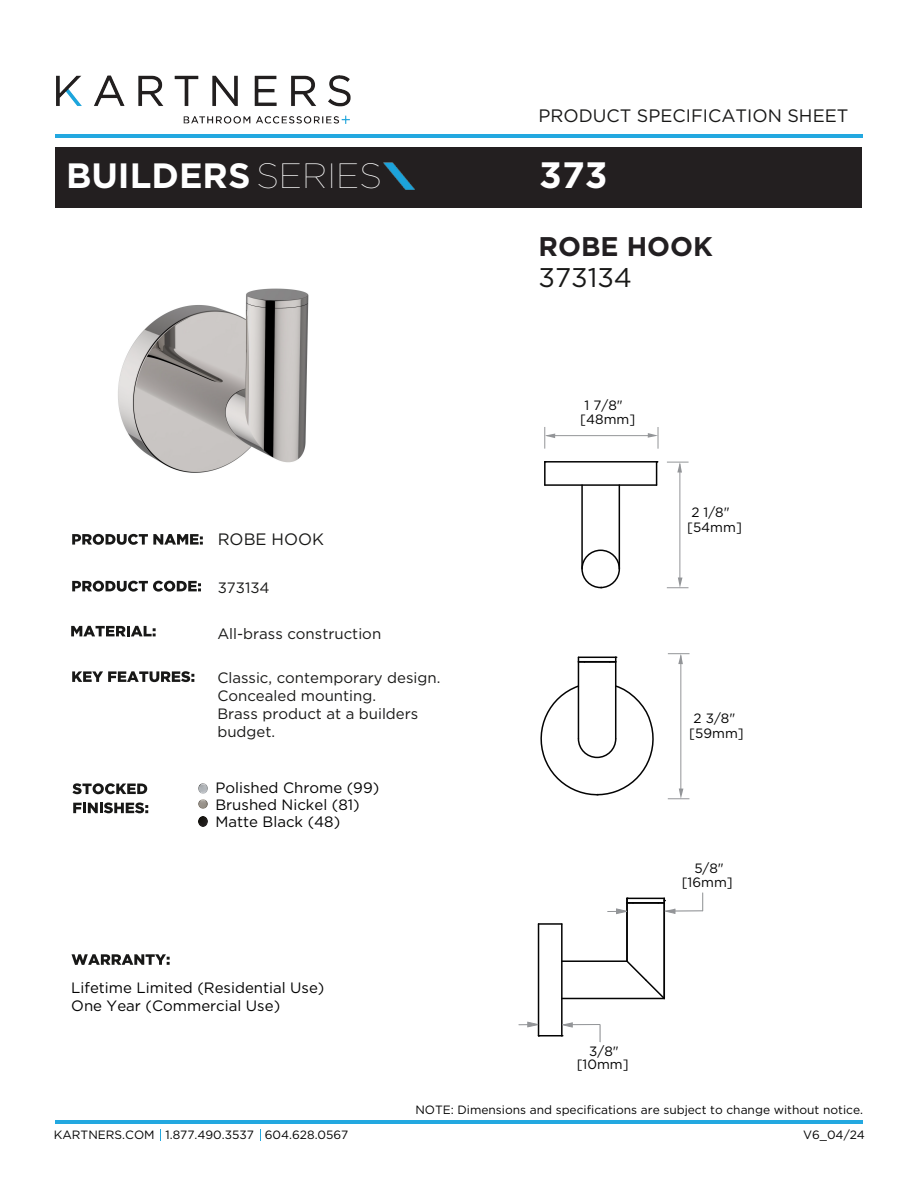
<style>
.page{position:relative;width:918px;height:1188px;background:#fff}
.page>*{position:absolute;margin:0;border:0;box-sizing:border-box;transform-origin:0 0}
.t1{font:700 36.75px "Gotham";color:#fff}
.t2{font:700 35.1px "Gotham";color:#fff}
.t3{font:700 27px "Gotham";color:#221f21}
.t4{font:27px "Gotham";color:#181817}
.t5{font:18px "Gotham";color:#181817}
.t6{font:16.5px "Gotham";color:#181817}
.t7{font:15px/18px "Gotham";color:#181817}
.t8{font:15px/17px "Gotham";color:#030303}
.t9{font:13.5px/14.9px "Gotham";color:#030303;text-align:center}
.t10{font:12px "Gotham";color:#030303}
.s1{font-weight:100}
</style>
<div class="page">
<hr style="left:55px;top:134px;width:808px;height:4px;background:#23a8e0">
<hr style="left:55px;top:1120px;width:808px;height:4px;background:#23a8e0">
<img style="left:56px;top:76px;width:295px;height:48px">
<svg style="left:72px;top:534px;width:131px;height:11px"></svg>
<svg style="left:72px;top:581px;width:129px;height:11px"></svg>
<svg style="left:72px;top:783px;width:75px;height:11px"></svg>
<svg style="left:73px;top:802px;width:75px;height:11px"></svg>
<svg style="left:72px;top:671px;width:122px;height:11px"></svg>
<svg style="left:72px;top:954px;width:98px;height:11px"></svg>
<svg style="left:71px;top:626px;width:85px;height:10px"></svg>
<hr style="left:680px;top:655px;width:1px;height:135px;background:#939598">
<svg style="left:668px;top:789px;width:21px;height:10px"></svg>
<svg style="left:668px;top:653px;width:22px;height:11px"></svg>
<hr style="left:544px;top:462px;width:2px;height:23px;background:#030303">
<hr style="left:581px;top:485px;width:2px;height:84px;background:#030303">
<hr style="left:619px;top:485px;width:1px;height:84px;background:#030303">
<hr style="left:545px;top:484px;width:112px;height:2px;background:#030303">
<hr style="left:545px;top:461px;width:112px;height:2px;background:#030303">
<hr style="left:578px;top:662px;width:1px;height:77px;background:#030303">
<hr style="left:615px;top:662px;width:1px;height:77px;background:#030303">
<hr style="left:578px;top:661px;width:38px;height:2px;background:#030303">
<hr style="left:578px;top:657px;width:38px;height:1px;background:#030303">
<hr style="left:538px;top:924px;width:1px;height:112px;background:#030303">
<hr style="left:561px;top:924px;width:2px;height:112px;background:#030303">
<hr style="left:562px;top:998px;width:102px;height:1px;background:#030303">
<hr style="left:562px;top:960px;width:65px;height:2px;background:#030303">
<hr style="left:626px;top:903px;width:2px;height:58px;background:#030303">
<hr style="left:539px;top:923px;width:23px;height:2px;background:#030303">
<hr style="left:664px;top:903px;width:1px;height:95px;background:#030303">
<hr style="left:627px;top:902px;width:37px;height:2px;background:#030303">
<hr style="left:627px;top:898px;width:37px;height:1px;background:#030303">
<div style="left:581px;top:550px;width:39px;height:38px;border:2px solid #030303;border-radius:50%"></div>
<svg style="left:626px;top:958px;width:39px;height:42px"></svg>
<svg style="left:656px;top:461px;width:2px;height:24px"></svg>
<svg style="left:540px;top:684px;width:114px;height:112px"></svg>
<svg style="left:609px;top:657px;width:8px;height:6px"></svg>
<hr style="left:546px;top:435px;width:103px;height:1px;background:#939598">
<svg style="left:648px;top:427px;width:11px;height:22px"></svg>
<svg style="left:544px;top:427px;width:11px;height:22px"></svg>
<hr style="left:680px;top:464px;width:1px;height:115px;background:#939598">
<svg style="left:667px;top:577px;width:22px;height:11px"></svg>
<svg style="left:667px;top:462px;width:22px;height:11px"></svg>
<svg style="left:607px;top:898px;width:27px;height:16px"></svg>
<svg style="left:658px;top:893px;width:45px;height:21px"></svg>
<svg style="left:519px;top:1022px;width:82px;height:20px"></svg>
<img style="left:118px;top:288px;width:191px;height:185px">
<svg style="left:160px;top:1129px;width:1px;height:12px"></svg>
<svg style="left:260px;top:1129px;width:1px;height:12px"></svg>
<div style="left:56px;top:147px;width:806px;height:60px;background:#231f20"></div>
<img style="left:384px;top:162px;width:30px;height:28px">
<svg style="left:198px;top:816px;width:10px;height:10px"></svg>
<svg style="left:198px;top:783px;width:10px;height:10px"></svg>
<svg style="left:198px;top:799px;width:10px;height:10px"></svg>
<h3 class="t5" style="left:539px;top:105px;width:311px">PRODUCT SPECIFICATION SHEET</h3>
<h2 class="t2" style="left:66px;top:155px;width:318px">BUILDERS <span class="s1">SERIES</span></h2>
<h1 class="t1" style="left:539px;top:154px;width:70px">373</h1>
<h3 class="t3" style="left:539px;top:231px;width:176px">ROBE HOOK</h3>
<h3 class="t4" style="left:538px;top:262px;width:95px">373134</h3>
<h3 class="t6" style="left:218px;top:530px;width:108px">ROBE HOOK</h3>
<p class="t7" style="left:218px;top:579px;width:53px">373134</p>
<p class="t7" style="left:217px;top:624px;width:165px">All-brass construction</p>
<p class="t7" style="left:217px;top:668px;width:225px">Classic, contemporary design.<br>Concealed mounting.<br>Brass product at a builders budget.</p>
<p class="t8" style="left:215px;top:779px;width:165px">Polished Chrome (99)<br>Brushed Nickel (81)<br>Matte Black (48)</p>
<p class="t8" style="left:71px;top:978px;width:255px;line-height:18px">Lifetime Limited (Residential Use)<br>One Year (Commercial Use)</p>
<p class="t9" style="left:580px;top:397px;width:57px;text-align:left;text-indent:4px">1 7/8" [48mm]</p>
<p class="t9" style="left:687px;top:505px;width:56px">2 1/8" [54mm]</p>
<p class="t9" style="left:689px;top:711px;width:56px">2 3/8" [59mm]</p>
<p class="t9" style="left:682px;top:861px;width:53px;line-height:13.5px">5/8" [16mm]</p>
<p class="t9" style="left:577px;top:1044px;width:54px;line-height:13.5px">3/8" [10mm]</p>
<p class="t10" style="left:415px;top:1104px;width:449px">NOTE: Dimensions and specifications are subject to change without notice.</p>
<p class="t10" style="left:54px;top:1128px;width:296px">KARTNERS.COM 1.877.490.3537 604.628.0567</p>
<p class="t10" style="left:803px;top:1128px;width:63px">V6_04/24</p>
</div>
